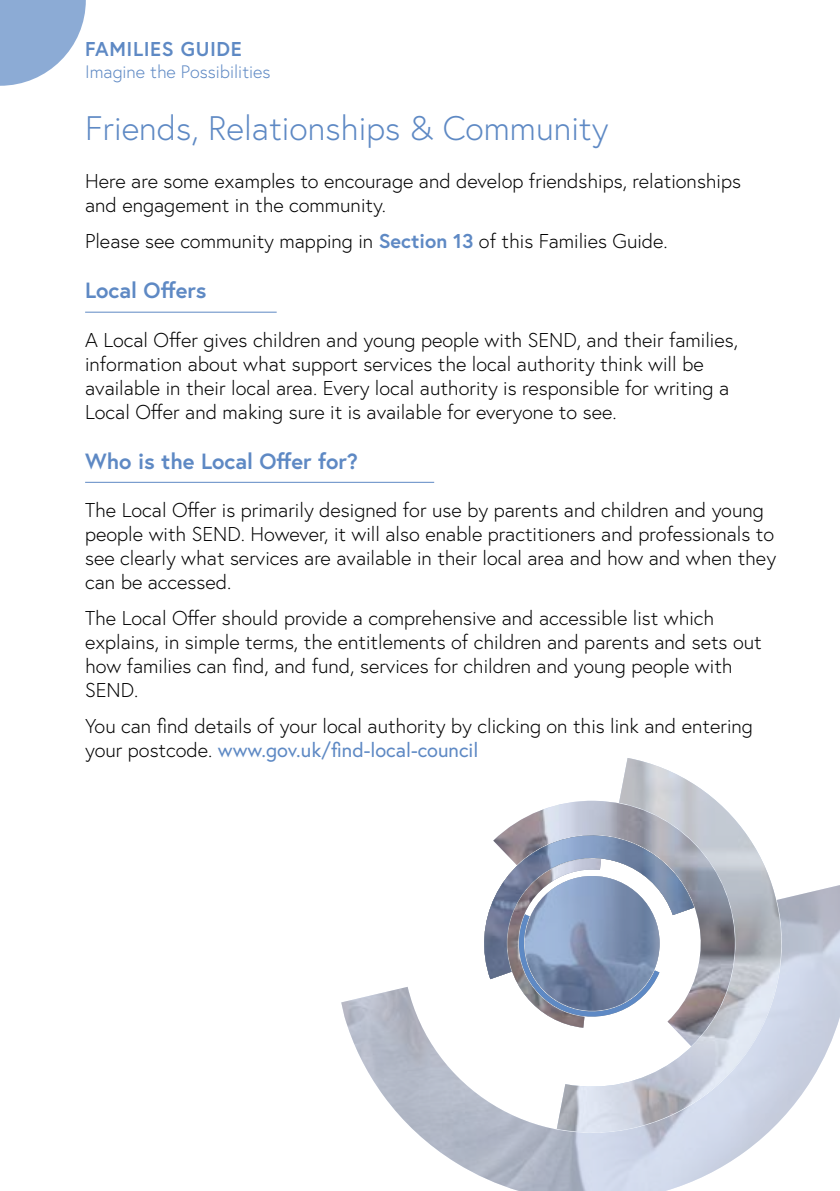
<style>
.page{position:relative;width:840px;height:1191px;background:#fff}
.page>*{position:absolute;margin:0;border:0;box-sizing:border-box;transform-origin:0 0}
.t1{font:300 34px "Europa";color:#5e89c4}
.t2{font:700 22px "Europa";color:#5e89c4}
.t3{font:300 20px/24px "Europa";color:#000}
.t4{font:700 20px "Europa";letter-spacing:.03em;color:#5e89c4}
.t5{font:300 18px "Europa";color:#5e89c4}
.s1{font-weight:700;color:#5e89c4}
.s2{font-weight:400;color:#5e89c4}
</style>
<div class="page">
<svg style="left:0;top:0;width:86px;height:86px"></svg>
<img style="left:341px;top:885px;width:498px;height:306px">
<img style="left:493px;top:805px;width:63px;height:241px">
<svg style="left:470px;top:822px;width:86px;height:205px"></svg>
<img style="left:481px;top:835px;width:75px;height:144px">
<img style="left:556px;top:758px;width:226px;height:375px">
<img style="left:524px;top:876px;width:135px;height:134px">
<hr style="left:85px;top:312px;width:191px;height:1px;background:#5e89c4">
<hr style="left:85px;top:482px;width:349px;height:1px;background:#5e89c4">
<p class="t4" style="left:85px;top:36px;width:158px">FAMILIES GUIDE</p>
<p class="t5" style="left:85px;top:61px;width:187px">Imagine the Possibilities</p>
<h1 class="t1" style="left:85px;top:107px;width:524px">Friends, Relationships &amp; Community</h1>
<p class="t3" style="left:85px;top:169px;width:657px">Here are some examples to encourage and develop friendships, relationships and engagement in the community.</p>
<p class="t3" style="left:85px;top:229px;width:584px">Please see community mapping in <span class="s1">Section 13</span> of this Families Guide.</p>
<p class="t2" style="left:85px;top:276px;width:123px">Local Offers</p>
<p class="t3" style="left:85px;top:327px;width:654px">A Local Offer gives children and young people with SEND, and their families, information about what support services the local authority think will be available in their local area. Every local authority is responsible for writing a Local Offer and making sure it is available for everyone to see.</p>
<p class="t2" style="left:85px;top:446px;width:274px">Who is the Local Offer for?</p>
<p class="t3" style="left:85px;top:498px;width:692px">The Local Offer is primarily designed for use by parents and children and young people with SEND. However, it will also enable practitioners and professionals to see clearly what services are available in their local area and how and when they can be accessed.</p>
<p class="t3" style="left:85px;top:606px;width:677px">The Local Offer should provide a comprehensive and accessible list which explains, in simple terms, the entitlements of children and parents and sets out how families can find, and fund, services for children and young people with SEND.</p>
<p class="t3" style="left:85px;top:714px;width:669px">You can find details of your local authority by clicking on this link and entering your postcode. <span class="s2">www.gov.uk/find-local-council</span></p>
</div>
